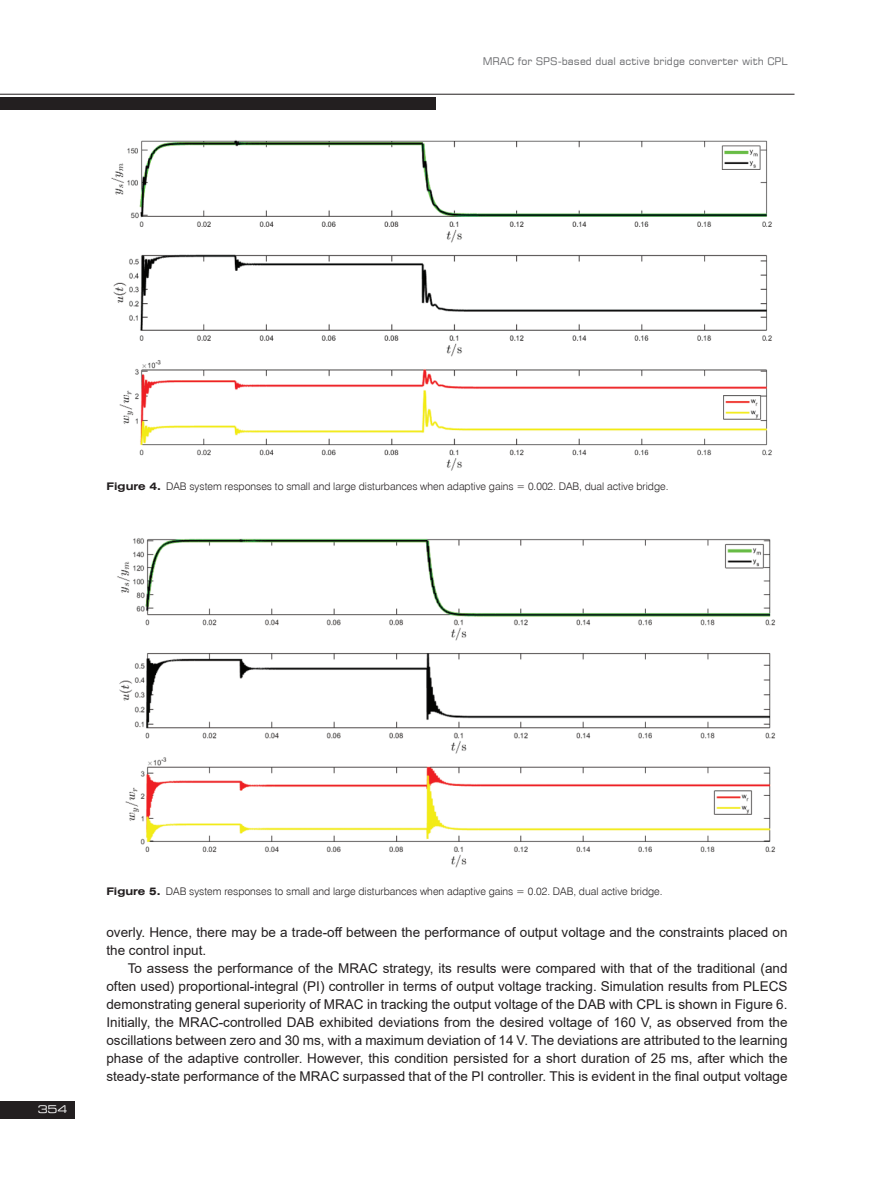
<style>
.page{position:relative;width:894px;height:1179px;background:#fff}
.page>*{position:absolute;margin:0;border:0;box-sizing:border-box;transform-origin:0 0}
.TEKST_2{font:13.5px/18px "Arial";color:#231f20}
.Fig__1__text{font:10.5px "Swis 721 Lt EU";color:#231f20}
.t1{font:10.5px "Square 721 EU";color:#6c6d70}
.t2{font:10.5px "Square 721 Ex EU";color:#fff}
.s1{font-family:"Swis 721 Ex EU";font-weight:700}
</style>
<div class="page">
<div style="left:0;top:97px;width:435px;height:13px;background:#231f20"></div>
<div style="left:0;top:1100px;width:75px;height:18px;background:#231f20"></div>
<hr style="left:0;top:94px;width:794px;height:1px;background:#231f20">
<img style="left:111px;top:140px;width:661px;height:331px">
<img style="left:117px;top:538px;width:659px;height:330px">
<p class="t1" style="left:482px;top:54px;width:306px">MRAC for SPS-based dual active bridge converter with CPL</p>
<p class="Fig__1__text" style="left:107px;top:479px;width:563px"><span class="s1">Figure 4.</span> DAB system responses to small and large disturbances when adaptive gains = 0.002. DAB, dual active bridge.</p>
<p class="t2" style="left:38px;top:1102px;width:31px">354</p>
<p class="Fig__1__text" style="left:106px;top:884px;width:557px"><span class="s1">Figure 5.</span> DAB system responses to small and large disturbances when adaptive gains = 0.02. DAB, dual active bridge.</p>
<p class="TEKST_2" style="left:106px;top:922px;width:682px">overly. Hence, there may be a trade-off between the performance of output voltage and the constraints placed on the control input.</p>
<p class="TEKST_2" style="left:106px;top:958px;width:682px;text-align:justify;text-indent:21px">To assess the performance of the MRAC strategy, its results were compared with that of the traditional (and often used) proportional-integral (PI) controller in terms of output voltage tracking. Simulation results from PLECS demonstrating general superiority of MRAC in tracking the output voltage of the DAB with CPL is shown in Figure 6.<br>Initially, the MRAC-controlled DAB exhibited deviations from the desired voltage of 160 V, as observed from the oscillations between zero and 30 ms, with a maximum deviation of 14 V. The deviations are attributed to the learning phase of the adaptive controller. However, this condition persisted for a short duration of 25 ms, after which the steady-state performance of the MRAC surpassed that of the PI controller. This is evident in the final output voltage</p>
</div>
